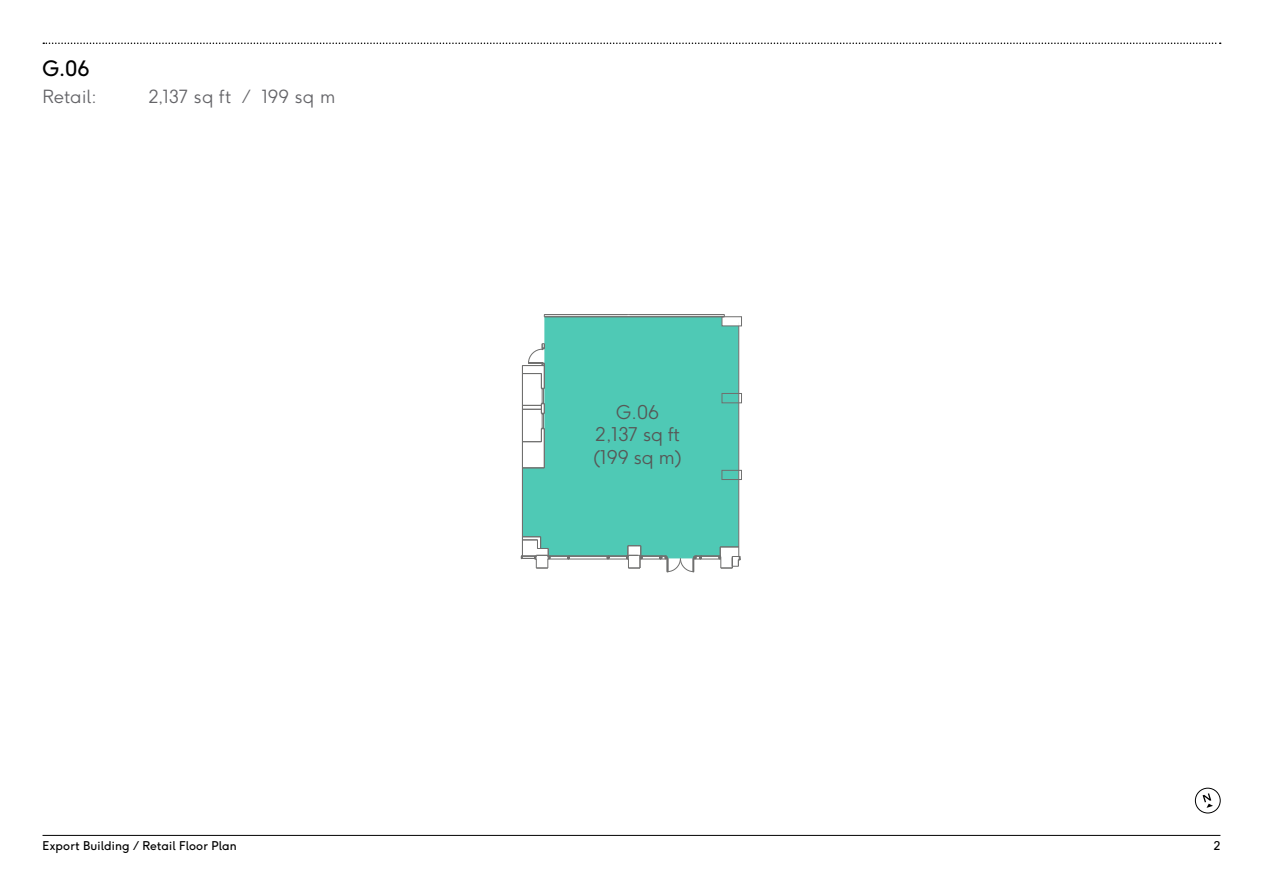
<style>
.page{position:relative;width:1263px;height:893px;background:#fff}
.page>*{position:absolute;margin:0;border:0;box-sizing:border-box;transform-origin:0 0}
.t1{font:21px "F37 Ginger";color:#000}
.t2{font:300 18.75px/22.5px "F37 Ginger";color:#575756;text-align:center}
.t3{font:300 18px "F37 Ginger";letter-spacing:.015em;color:#646468}
.t4{font:12px "F37 Ginger";letter-spacing:.015em;color:#000}
</style>
<div class="page">
<svg style="left:1202px;top:793px;width:11px;height:15px"></svg>
<div style="left:1195px;top:788px;width:25px;height:25px;border:1px solid #000;border-radius:50%"></div>
<hr style="left:43px;top:835px;width:1177px;height:1px;background:#000">
<svg style="left:43px;top:43px;width:1178px;height:1px"></svg>
<div style="left:523px;top:317px;width:215px;height:241px;background:#4fc9b5"></div>
<hr style="left:544px;top:429px;width:1px;height:39px;background:#6f6f6e">
<hr style="left:522px;top:366px;width:1px;height:190px;background:#6f6f6e">
<svg style="left:523px;top:468px;width:21px;height:1px"></svg>
<hr style="left:738px;top:326px;width:1px;height:230px;background:#6f6f6e">
<div style="left:722px;top:316px;width:20px;height:10px;border:1px solid #6f6f6e"></div>
<svg style="left:521px;top:536px;width:49px;height:33px"></svg>
<hr style="left:569px;top:559px;width:38px;height:1px;background:#6f6f6e">
<hr style="left:569px;top:556px;width:38px;height:1px;background:#6f6f6e">
<svg style="left:607px;top:545px;width:134px;height:27px"></svg>
<svg style="left:522px;top:343px;width:23px;height:99px"></svg>
<hr style="left:544px;top:314px;width:180px;height:1px;background:#6f6f6e">
<hr style="left:544px;top:316px;width:180px;height:1px;background:#6f6f6e">
<div style="left:722px;top:393px;width:20px;height:10px;border:1px solid #6f6f6e"></div>
<div style="left:722px;top:470px;width:20px;height:10px;border:1px solid #6f6f6e"></div>
<h1 class="t1" style="left:43px;top:59px;width:49px">G.06</h1>
<h3 class="t3" style="left:43px;top:89px;width:56px">Retail:</h3>
<h3 class="t3" style="left:149px;top:89px;width:188px">2,137 sq ft / 199 sq m</h3>
<h2 class="t2" style="left:593px;top:403px;width:90px">G.06<br>2,137 sq ft (199 sq m)</h2>
<p class="t4" style="left:43px;top:841px;width:196px">Export Building / Retail Floor Plan</p>
<p class="t4" style="left:1214px;top:841px;width:8px">2</p>
</div>
